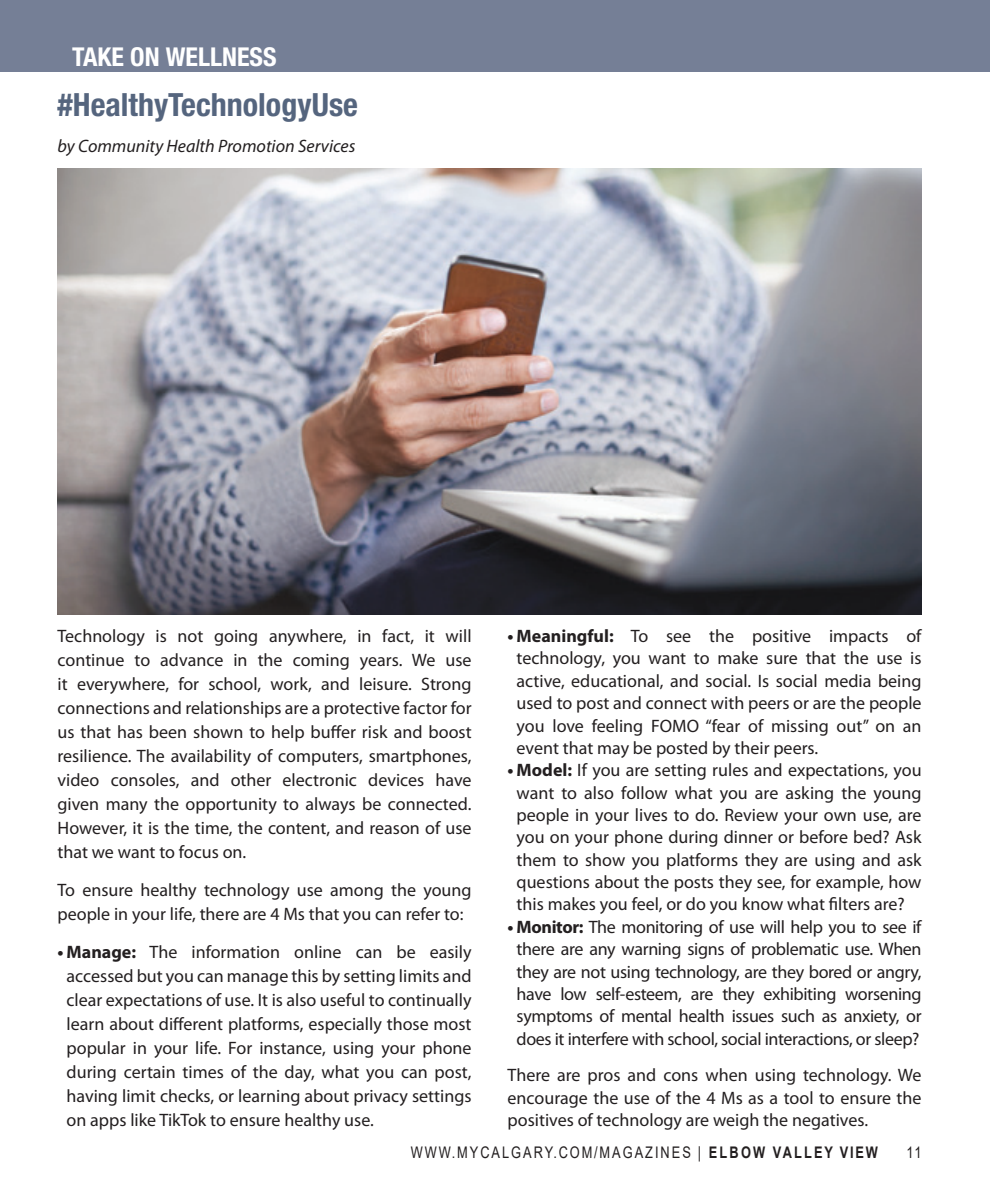
<style>
.page{position:relative;width:990px;height:1188px;background:#fff}
.page>*{position:absolute;margin:0;border:0;box-sizing:border-box;transform-origin:0 0}
.In_Around_title{font:700 condensed 32px "Helvetica Neue LT Std";color:#55657e}
.t1{font:700 condensed 26px "Helvetica Neue LT Std";color:#fff}
.t2{font:18px/24px "Myriad Pro";color:#231f20;text-align:justify}
.t3{font:18px/22.4px "Myriad Pro";letter-spacing:-.02em;color:#231f20;text-align:center}
.Body_text{font:italic 18px "Myriad Pro";color:#231f20}
.t4{font:16px "Arial";letter-spacing:.155em;color:#231f20;scale:.8 1}
.s1{font-weight:700}
</style>
<div class="page">
<div style="left:0;top:0;width:990px;height:72px;background:#757f96"></div>
<img style="left:58px;top:168px;width:864px;height:446px">
<p class="t1" style="left:72px;top:41px;width:206px">TAKE ON WELLNESS</p>
<p class="In_Around_title" style="left:58px;top:85px;width:302px">#HealthyTechnologyUse</p>
<p class="Body_text" style="left:58px;top:135px;width:299px">by Community Health Promotion Services</p>
<p class="t2" style="left:58px;top:624px;width:416px">Technology is not going anywhere, in fact, it will continue to advance in the coming years. We use it everywhere, for school, work, and leisure. Strong connections and relationships are a protective factor for us that has been shown to help buffer risk and boost resilience. The availability of computers, smartphones, video consoles, and other electronic devices have given many the opportunity to always be connected.<br>However, it is the time, the content, and reason of use that we want to focus on.</p>
<p class="t2" style="left:58px;top:878px;width:415px">To ensure healthy technology use among the young people in your life, there are 4 Ms that you can refer to:</p>
<p class="t2" style="left:67px;top:940px;width:407px;text-indent:-9px"><span class="s1">• Manage:</span> The information online can be easily accessed but you can manage this by setting limits and clear expectations of use. It is also useful to continually learn about different platforms, especially those most popular in your life. For instance, using your phone during certain times of the day, what you can post, having limit checks, or learning about privacy settings on apps like TikTok to ensure healthy use.</p>
<p class="t2" style="left:517px;top:625px;width:407px;line-height:22.4px;text-indent:-9px"><span class="s1">• Meaningful:</span> To see the positive impacts of technology, you want to make sure that the use is active, educational, and social. Is social media being used to post and connect with peers or are the people you love feeling FOMO “fear of missing out” on an event that may be posted by their peers.</p>
<p class="t2" style="left:508px;top:759px;width:416px;line-height:22.4px;text-align:center"><span class="s1">• Model:</span> If you are setting rules and expectations, you want to also follow what you are asking the young people in your lives to do. Review your own use, are you on your phone during dinner or before bed? Ask them to show you platforms they are using and ask questions about the posts they see, for example, how this makes you feel, or do you know what filters are?</p>
<p class="t3" style="left:508px;top:915px;width:416px"><span class="s1">• Monitor:</span> The monitoring of use will help you to see if there are any warning signs of problematic use. When they are not using technology, are they bored or angry, have low self-esteem, are they exhibiting worsening symptoms of mental health issues such as anxiety, or does it interfere with school, social interactions, or sleep?</p>
<p class="t2" style="left:508px;top:1064px;width:416px;line-height:22.4px">There are pros and cons when using technology. We encourage the use of the 4 Ms as a tool to ensure the positives of technology are weigh the negatives.</p>
<p class="t4" style="left:411px;top:1141px;width:586px">WWW.MYCALGARY.COM/MAGAZINES | <span class="s1">ELBOW VALLEY VIEW</span></p>
<p class="t4" style="left:907px;top:1141px;width:20px">11</p>
</div>
